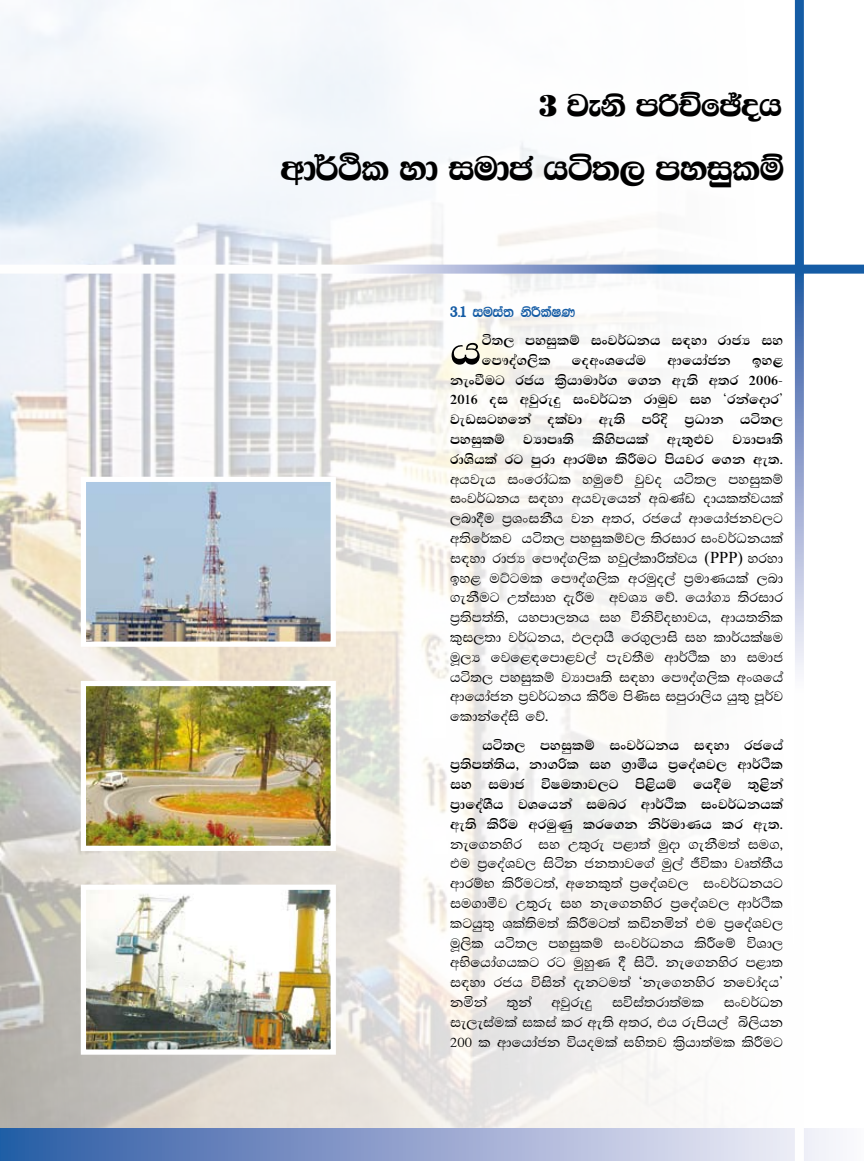
<style>
.page{position:relative;width:864px;height:1161px;background:#fff}
.page>*{position:absolute;margin:0;border:0;box-sizing:border-box;transform-origin:0 0}
.t1{font:700 49.95px "Abhaya";color:#000}
.t2{font:36px "FM Samanthax";color:#000}
.t3{font:33px "FM Samanthax";color:#000}
.t4{font:16.5px/19.8px "Abhaya";color:#000}
.t5{font:700 16.5px/19.8px "Abhaya";color:#000}
.t6{font:13.5px "Apurna";color:#155ca5}
.s1{font-weight:700}
.s2{font-family:"Times New Roman"}
</style>
<div class="page">
<img style="left:0;top:0;width:864px;height:1128px">
<svg style="left:0;top:265px;width:864px;height:9px"></svg>
<div style="left:0;top:1128px;width:864px;height:33px;background:linear-gradient(to right,#2d59a4,#fff8fd)"></div>
<svg style="left:795px;top:0;width:9px;height:1161px"></svg>
<img style="left:87px;top:483px;width:243px;height:158px">
<div style="left:81px;top:477px;width:255px;height:170px;border:5px solid #fff"></div>
<img style="left:87px;top:891px;width:243px;height:158px">
<div style="left:81px;top:885px;width:255px;height:170px;border:5px solid #fff"></div>
<img style="left:87px;top:687px;width:243px;height:158px">
<div style="left:81px;top:681px;width:255px;height:170px;border:5px solid #fff"></div>
<h3 class="t3" style="left:539px;top:89px;width:245px">3 JEKSMßÉFÞOH</h3>
<h2 class="t2" style="left:281px;top:151px;width:504px">WD¾ÓL YD IUDC HÁ;, MYIQLÏ</h2>
<p class="t6" style="left:450px;top:304px;width:127px">3'1 iuia; ks¯laIK</p>
<h1 class="t1" style="left:450px;top:326px;width:33px">h</h1>
<p class="t5" style="left:482px;top:331px;width:303px">á;, myiqlï ixjr®Okh i|yd rdcH iy fm!oa.,sl</p>
<p class="t5" style="left:572px;top:351px;width:76px">fowxYfhau</p>
<p class="t5" style="left:668px;top:351px;width:65px">wdfhdack</p>
<p class="t4" style="left:450px;top:351px;width:344px;text-indent:302px"><span class="s1">by&lt; kexùug rch l%shdudr®. f.k we;s w;r 2006- 2016 oi wjqre≥ ixjr®Ok rduqj iy</span> z<span class="s1">rkaf∞r</span>Z <span class="s1">jevigyfka olajd we;s m˙† m%Odk há;, myiqlï jHdmD;s lsysmhla we;=Ωj jHdmD;s rdYshla rg mqrd wdrïN ls¯ug mshjr f.k we;</span>' whjeh ixfrdaOl yuqfõ jqjo há;, myiqlï ixjr®Okh i|yd whjefhka wLKav odhl;ajhla ,nd°u m%YxikSh jk w;r" rcfha wdfhdackj,g w;sfr®lj há;, myiqlïj, ;sridr ixjr®Okhla i|yd rdcH fm!oa.,sl yjq,ald˙;ajh <span class="s2">(PPP)</span> yryd by&lt; uÜgul fm!oa.,sl wruqo,a m%udKhla ,nd .ekSug W;aidy ±¯u wjYH fõ' fhda.H ;sridr m%;sm;a;s" hymd,kh iy úksúoNdjh" wdh;ksl l=i,;d jr®Okh" M,∞hSfr.=,disiy ldr®hlaIu uQ,H fjf&lt;|fmd&lt;j,a mej;Su wdr®:ßl yd iudc há;, myiqlï jHdmD;si|yd fm!oa.,sl wxYfha wdfhdack m%jr®Okh ls¯u ms◊i imqrd,sh hq;=mQr®j fldkafoaisfõ'</p>
<p class="t4" style="left:450px;top:735px;width:337px;text-indent:32px"><span class="s1">há;, myiqlï ixjr®Okh i|yd rcfha m%;sm;a;sh" kd.˙l iy .%dóh m%foaYj, wdr®:ßl iy iudc úIu;dj,g ms&lt;shï fh°u ;=&lt;ska m%dfoaYSh jYfhka iunr wdr®:ßl ixjr®Okhla we;s ls¯u wruqKqlrf.k ksr®udKh lr we;</span>' kef.kysr iy W;=re m&lt;d;a uq∞ .ekSu;a iu." tu m%foaYj, isák ck;djf.a uq,a „úld jD;a;Sh wdrïN ls¯ug;a" wfkl=;a m%foaYj, ixjr®Okhg iu.dój W;=re iy kef.kysr m%foaYj, wdr®:ßl lghq;= Yla;su;a ls¯ug;a läkñka tu m%foaYj, uQ,sl há;, myiqlï ixjr®Okh ls¯fï úYd, wNsfhda.hlg rg uqyqK ° isà' kef.kysr m&lt;d; i|yd rch úiska ±kgu;a zkef.kysr kfjdaohZ kñka ;=ka wjqre≥ iúia;rd;aul ixjr®Ok ie,eiaula ilia lr we;sw;r" th remsh,a ì,shk 200 l wdfhdack úhoula iys;j l%shd;aul ls¯ug</p>
</div>
